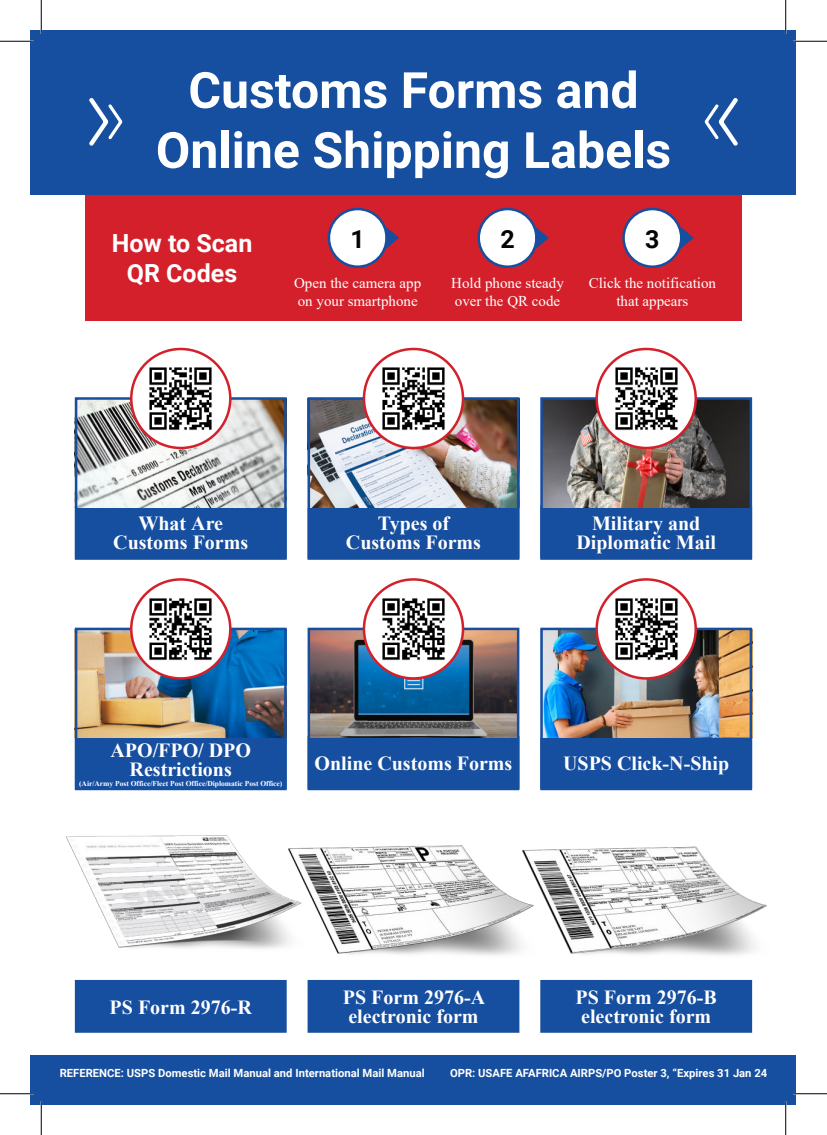
<style>
.page{position:relative;width:827px;height:1135px;background:#fff}
.page>*{position:absolute;margin:0;border:0;box-sizing:border-box;transform-origin:0 0}
.t1{font:700 50px/60px "Roboto";color:#fff;text-align:center}
.t2{font:700 25px/30px "Roboto";color:#fff;text-align:center}
.t3{font:700 25px "Roboto";color:#040503}
.t4{font:700 20px/18.8px "Times New Roman";color:#fff;text-align:center}
.t5{font:15px/18px "Times New Roman";color:#fff}
.t6{font:700 11.25px "Roboto";color:#fff}
.t7{font:700 7.5px "Times New Roman";color:#fff}
</style>
<div class="page">
<div style="left:85px;top:195px;width:656px;height:126px;background:#d3202a"></div>
<div style="left:31px;top:31px;width:765px;height:164px;background:#164ea0"></div>
<div style="left:31px;top:1055px;width:765px;height:49px;background:#164ea0"></div>
<svg style="left:89px;top:98px;width:33px;height:48px"></svg>
<svg style="left:704px;top:98px;width:33px;height:48px"></svg>
<div style="left:329px;top:209px;width:57px;height:58px;background:#fff;border-radius:50%"></div>
<div style="left:328px;top:208px;width:60px;height:60px;border:3px solid #164ea0;border-radius:50%"></div>
<svg style="left:385px;top:227px;width:14px;height:22px"></svg>
<div style="left:479px;top:209px;width:57px;height:58px;background:#fff;border-radius:50%"></div>
<div style="left:477px;top:208px;width:60px;height:60px;border:3px solid #164ea0;border-radius:50%"></div>
<svg style="left:535px;top:227px;width:14px;height:22px"></svg>
<div style="left:623px;top:209px;width:58px;height:58px;background:#fff;border-radius:50%"></div>
<div style="left:622px;top:208px;width:60px;height:60px;border:3px solid #164ea0;border-radius:50%"></div>
<svg style="left:680px;top:227px;width:13px;height:22px"></svg>
<div style="left:75px;top:506px;width:212px;height:53px;background:#164ea0;border:3px solid #164ea0"></div>
<img style="left:79px;top:401px;width:204px;height:106px">
<div style="left:75px;top:397px;width:212px;height:163px;border:3px solid #164ea0"></div>
<div style="left:131px;top:349px;width:99px;height:99px;background:#fff;border-radius:50%"></div>
<div style="left:130px;top:348px;width:101px;height:101px;border:3px solid #d3202a;border-radius:50%"></div>
<img style="left:149px;top:367px;width:63px;height:63px">
<div style="left:307px;top:506px;width:212px;height:53px;background:#164ea0;border:3px solid #164ea0"></div>
<img style="left:311px;top:401px;width:204px;height:106px">
<div style="left:307px;top:397px;width:212px;height:163px;border:3px solid #164ea0"></div>
<div style="left:364px;top:349px;width:99px;height:99px;background:#fff;border-radius:50%"></div>
<div style="left:363px;top:348px;width:101px;height:101px;border:3px solid #d3202a;border-radius:50%"></div>
<img style="left:382px;top:367px;width:63px;height:63px">
<div style="left:540px;top:506px;width:212px;height:53px;background:#164ea0;border:3px solid #164ea0"></div>
<img style="left:544px;top:401px;width:204px;height:106px">
<div style="left:540px;top:397px;width:212px;height:163px;border:3px solid #164ea0"></div>
<div style="left:596px;top:349px;width:99px;height:99px;background:#fff;border-radius:50%"></div>
<div style="left:595px;top:348px;width:102px;height:101px;border:3px solid #d3202a;border-radius:50%"></div>
<img style="left:615px;top:367px;width:63px;height:63px">
<div style="left:75px;top:736px;width:212px;height:53px;background:#164ea0;border:3px solid #164ea0"></div>
<img style="left:79px;top:632px;width:204px;height:105px">
<div style="left:75px;top:628px;width:212px;height:162px;border:3px solid #164ea0"></div>
<div style="left:131px;top:579px;width:99px;height:99px;background:#fff;border-radius:50%"></div>
<div style="left:130px;top:578px;width:101px;height:102px;border:3px solid #d3202a;border-radius:50%"></div>
<img style="left:149px;top:598px;width:63px;height:63px">
<div style="left:307px;top:736px;width:212px;height:53px;background:#164ea0;border:3px solid #164ea0"></div>
<img style="left:311px;top:632px;width:204px;height:105px">
<div style="left:307px;top:628px;width:212px;height:162px;border:3px solid #164ea0"></div>
<div style="left:364px;top:579px;width:99px;height:99px;background:#fff;border-radius:50%"></div>
<div style="left:363px;top:578px;width:101px;height:102px;border:3px solid #d3202a;border-radius:50%"></div>
<img style="left:382px;top:598px;width:63px;height:63px">
<div style="left:540px;top:736px;width:212px;height:53px;background:#164ea0;border:3px solid #164ea0"></div>
<img style="left:544px;top:632px;width:204px;height:105px">
<div style="left:540px;top:628px;width:212px;height:162px;border:3px solid #164ea0"></div>
<div style="left:596px;top:579px;width:99px;height:99px;background:#fff;border-radius:50%"></div>
<div style="left:595px;top:578px;width:102px;height:102px;border:3px solid #d3202a;border-radius:50%"></div>
<img style="left:615px;top:598px;width:63px;height:63px">
<img style="left:306px;top:845px;width:216px;height:110px">
<img style="left:522px;top:846px;width:245px;height:109px">
<img style="left:66px;top:835px;width:240px;height:114px">
<div style="left:75px;top:980px;width:212px;height:53px;background:#164ea0;border:3px solid #164ea0"></div>
<div style="left:307px;top:980px;width:212px;height:53px;background:#164ea0;border:3px solid #164ea0"></div>
<div style="left:540px;top:980px;width:212px;height:53px;background:#164ea0;border:3px solid #164ea0"></div>
<hr style="left:0;top:40px;width:34px;height:2px;background:#fff">
<hr style="left:793px;top:40px;width:34px;height:2px;background:#fff">
<hr style="left:40px;top:0;width:2px;height:34px;background:#fff">
<hr style="left:40px;top:1101px;width:2px;height:34px;background:#fff">
<hr style="left:0;top:41px;width:34px;height:1px;background:#000">
<hr style="left:793px;top:41px;width:34px;height:1px;background:#000">
<hr style="left:0;top:1093px;width:34px;height:1px;background:#000">
<hr style="left:793px;top:1093px;width:34px;height:1px;background:#000">
<hr style="left:41px;top:0;width:1px;height:34px;background:#000">
<hr style="left:41px;top:1101px;width:1px;height:34px;background:#000">
<hr style="left:785px;top:0;width:1px;height:34px;background:#000">
<hr style="left:785px;top:1101px;width:1px;height:34px;background:#000">
<h1 class="t1" style="left:156px;top:64px;width:517px">Customs Forms and<br>Online Shipping Labels</h1>
<p class="t2" style="left:112px;top:230px;width:142px">How to Scan<br>QR Codes</p>
<p class="t3" style="left:350px;top:229px;width:16px">1</p>
<p class="t5" style="left:294px;top:275px;width:129px">Open the camera app on your smartphone</p>
<p class="t3" style="left:500px;top:229px;width:16px">2</p>
<p class="t5" style="left:451px;top:275px;width:114px">Hold phone steady over the QR code</p>
<p class="t3" style="left:645px;top:229px;width:16px">3</p>
<p class="t5" style="left:588px;top:275px;width:129px;text-align:center">Click the notification that appears</p>
<p class="t4" style="left:113px;top:516px;width:136px">What Are<br>Customs Forms</p>
<p class="t4" style="left:346px;top:516px;width:136px">Types of<br>Customs Forms</p>
<p class="t4" style="left:576px;top:516px;width:141px">Military and<br>Diplomatic Mail</p>
<p class="t4" style="left:110px;top:743px;width:142px">APO/FPO/ DPO<br>Restrictions</p>
<p class="t7" style="left:79px;top:781px;width:205px">(Air/Army Post Office/Fleet Post Office/Diplomatic Post Office)</p>
<p class="t4" style="left:314px;top:756px;width:199px">Online Customs Forms</p>
<p class="t4" style="left:563px;top:756px;width:168px">USPS Click-N-Ship</p>
<p class="t4" style="left:110px;top:1000px;width:144px">PS Form 2976-R</p>
<p class="t4" style="left:343px;top:990px;width:144px;text-align:left">PS Form 2976-A electronic form</p>
<p class="t4" style="left:575px;top:990px;width:143px;text-align:left">PS Form 2976-B electronic form</p>
<p class="t6" style="left:60px;top:1069px;width:366px">REFERENCE: USPS Domestic Mail Manual and International Mail Manual</p>
<p class="t6" style="left:450px;top:1069px;width:319px">OPR: USAFE AFAFRICA AIRPS/PO Poster 3, “Expires 31 Jan 24</p>
</div>
